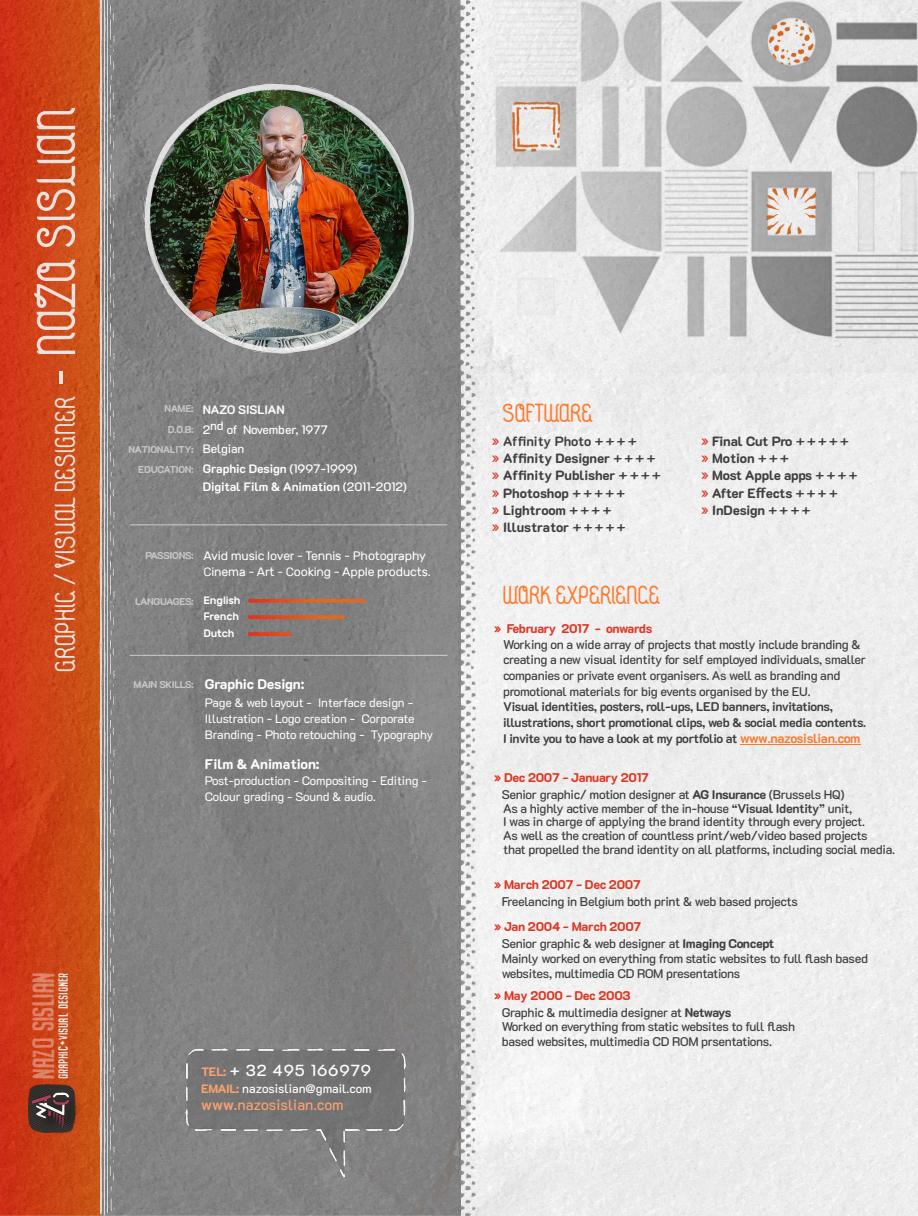
<style>
.page{position:relative;width:918px;height:1216px;background:#fff}
.page>*{position:absolute;margin:0;border:0;box-sizing:border-box;transform-origin:0 0}
.t1{font:30.36px "Buckwheat TC Painted";letter-spacing:-.05em;color:rgb(255 255 255/.36)}
.t2{font:28.88px "Perola";letter-spacing:.02em;color:#ebe2dd}
.t3{font:26.25px "Perola";color:#ff792b}
.t4{font:500 16.01px "K2 D";letter-spacing:.045em;color:#fff}
.t5{font:500 14.79px "K2 D";color:#faa16e}
.t6{font:800 14px "K2 D";letter-spacing:-.01em;color:#fff}
.t7{font:800 13.39px/17.3px "K2 D";letter-spacing:-.01em;color:#3f3f3f}
.t8{font:13.21px "Buckwheat TC Painted";letter-spacing:-.01em;color:#eaeaea}
.t9{font:500 12.6px/15.7px "K2 D";letter-spacing:-.025em;color:#3f3f3f}
.t10{font:700 12.6px/15.7px "K2 D";letter-spacing:-.045em;color:#3f3f3f}
.t11{font:800 12.6px "K2 D";letter-spacing:-.025em;color:#dd3623}
.t12{font:500 12.34px "K2 D";color:#fff}
.t13{font:12.25px/16px "K2 D";letter-spacing:-.01em;color:#fff}
.t14{font:700 12.25px/18px "K2 D";letter-spacing:-.01em;color:#fff}
.t15{font:12.25px/15.4px "Rubik";letter-spacing:-.01em;color:#fff}
.t16{font:500 12.25px/18.6px "K2 D";letter-spacing:-.01em;color:#fff}
.t17{font:500 10.76px/16.3px "Rubik";letter-spacing:-.01em;color:#fff}
.t18{font:800 9.97px/20.4px "K2 D";letter-spacing:-.03em;color:rgb(255 255 255/.55);text-align:right}
.s1{font-size:54.77px}
.s2{font-weight:500}
.s3{font-size:17.15px}
.s4{font-weight:800;font-size:12.25px;color:#faa16e}
.s5{font-weight:700}
.s6{font-weight:500;font-size:14.79px;color:#dd3623}
.s7{font-weight:500;font-size:14.79px}
.s8{font-family:"Lucida Grande";font-weight:700}
.s9{font-size:13.12px;color:#f9792e}
.s10{font-weight:800;color:#dd3623}
.s11{font-weight:800}
</style>
<div class="page">
<div style="left:475px;top:373px;width:443px;height:842px;background:#eee"></div>
<img style="left:0;top:0;width:458px;height:1215px">
<img style="left:248px;top:598px;width:118px;height:4px">
<img style="left:248px;top:615px;width:97px;height:4px">
<img style="left:248px;top:632px;width:43px;height:4px">
<hr style="left:130px;top:524px;width:317px;height:1px;background:#b0b0b0">
<hr style="left:130px;top:654px;width:317px;height:1px;background:#8c8c8c">
<img style="left:100px;top:0;width:15px;height:1215px">
<hr style="left:740px;top:743px;width:120px;height:1px;background:#f9792e">
<img style="left:29px;top:1084px;width:46px;height:48px">
<img style="left:31px;top:1092px;width:53px;height:41px">
<img style="left:458px;top:373px;width:17px;height:842px">
<img style="left:185px;top:1047px;width:221px;height:129px">
<img style="left:144px;top:83px;width:266px;height:270px">
<img style="left:410px;top:0;width:508px;height:373px">
<h2 class="t2" style="left:54px;top:672px;width:565px;rotate:-90deg">GRAPHIC / VISUAL DESIGNER <span class="s1">- NAZO SISLIAN</span></h2>
<p class="t18" style="left:128px;top:398px;width:67px">NAME:<br>D.O.B:<br>NATIONALITY:<br>EDUCATION:</p>
<p class="t14" style="left:203px;top:400px;width:83px">NAZO SISLIAN</p>
<p class="t16" style="left:203px;top:419px;width:127px">2nd of November, 1977<br>Belgian</p>
<p class="t14" style="left:203px;top:459px;width:206px">Graphic Design <span class="s2">(1997-1999)<br></span>Digital Film &amp; Animation <span class="s2">(2011-2012)</span></p>
<p class="t18" style="left:145px;top:544px;width:50px">PASSIONS:</p>
<p class="t18" style="left:135px;top:590px;width:60px">LANGUAGES:</p>
<p class="t15" style="left:203px;top:548px;width:229px">Avid music lover - Tennis - Photography<br>Cinema - Art - Cooking - Apple products.</p>
<p class="t17" style="left:203px;top:592px;width:39px">English<br>French<br>Dutch</p>
<p class="t18" style="left:134px;top:673px;width:62px">MAIN SKILLS:</p>
<p class="t6" style="left:205px;top:673px;width:101px">Graphic Design:</p>
<p class="t13" style="left:205px;top:693px;width:230px">Page &amp; web layout - Interface design -<br>Illustration - Logo creation - Corporate<br>Branding - Photo retouching - Typography</p>
<p class="t6" style="left:205px;top:754px;width:116px">Film &amp; Animation:</p>
<p class="t13" style="left:205px;top:772px;width:223px">Post-production - Compositing - Editing -<br>Colour grading - Sound &amp; audio.</p>
<h1 class="t1" style="left:25px;top:1079px;width:110px;rotate:-90deg">NAZO SISLIAN</h1>
<p class="t8" style="left:56px;top:1079px;width:109px;rotate:-90deg">GRAPHIC<span class="s3">+</span>VISUAL DESIGNER</p>
<p class="t4" style="left:201px;top:1058px;width:172px"><span class="s4">TEL:</span> + 32 495 166979</p>
<p class="t12" style="left:201px;top:1079px;width:172px"><span class="s4">EMAIL:</span> nazosislian@gmail.com</p>
<p class="t5" style="left:201px;top:1094px;width:144px"><span class="s5">www.</span>nazosislian.com</p>
<h3 class="t3" style="left:502px;top:403px;width:91px">SOFTWARE</h3>
<p class="t7" style="left:492px;top:431px;width:171px"><span class="s6">»</span> <span class="s5">Affinity Photo</span> <span class="s7">++++<br></span><span class="s6">»</span> Affinity Designer <span class="s7">++++ </span><span class="s6">»</span> Affinity Publisher <span class="s7">++++ </span><span class="s6">»</span> Photoshop <span class="s7">+++++<br></span><span class="s6">»</span> Lightroom <span class="s7">++++<br></span><span class="s6">»</span> Illustrator <span class="s7">+++++</span></p>
<h3 class="t3" style="left:503px;top:584px;width:158px">WORK EXPERIENCE</h3>
<p class="t7" style="left:701px;top:431px;width:158px"><span class="s6">»</span> Final Cut Pro <span class="s7">+++++ </span><span class="s6">»</span> Motion <span class="s7">+++<br></span><span class="s6">»</span> Most Apple apps <span class="s7">++++ </span><span class="s6">»</span> After E<span class="s8">ff</span>ects <span class="s7">++++<br></span><span class="s6">»</span> InDesign <span class="s7">++++</span></p>
<p class="t11" style="left:494px;top:619px;width:159px">» February 2017 - onwards</p>
<p class="t9" style="left:503px;top:635px;width:364px">Working on a wide array of projects that mostly include branding &amp; creating a new visual identity for self employed individuals, smaller companies or private event organisers. As well as branding and promotional materials for big events organised by the EU.</p>
<p class="t10" style="left:503px;top:698px;width:364px">Visual identities, posters, roll-ups, LED banners, invitations, illustrations, short promotional clips, web &amp; social media contents.<br>I invite you to have a look at my portfolio at <span class="s9">www.nazosislian.com</span></p>
<p class="t9" style="left:502px;top:768px;width:344px;line-height:17px;text-indent:-7px"><span class="s10">» Dec 2007 - January 2017<br></span>Senior graphic/ motion designer at <span class="s11">AG Insurance</span> (Brussels HQ)</p>
<p class="t9" style="left:503px;top:800px;width:393px;line-height:13.9px">As a highly active member of the in-house <span class="s5">“Visual Identity”</span> unit,<br>I was in charge of applying the brand identity through every project.<br>As well as the creation of countless print/web/video based projects<br>that propelled the brand identity on all platforms, including social media.</p>
<p class="t11" style="left:494px;top:875px;width:148px">» March 2007 - Dec 2007</p>
<p class="t9" style="left:502px;top:893px;width:297px">Freelancing in Belgium both print &amp; web based projects</p>
<p class="t9" style="left:502px;top:917px;width:274px;line-height:17px;text-indent:-7px"><span class="s10">» Jan 2004 - March 2007<br></span>Senior graphic &amp; web designer at <span class="s11">Imaging Concept</span></p>
<p class="t9" style="left:502px;top:950px;width:368px;line-height:14.6px">Mainly worked on everything from static websites to full flash based websites, multimedia CD ROM presentations</p>
<p class="t9" style="left:502px;top:985px;width:231px;line-height:17px;text-indent:-7px"><span class="s10">» May 2000 - Dec 2003<br></span>Graphic &amp; multimedia designer at <span class="s11">Netways</span></p>
<p class="t9" style="left:502px;top:1018px;width:295px;line-height:14.6px">Worked on everything from static websites to full flash based websites, multimedia CD ROM prsentations.</p>
</div>
